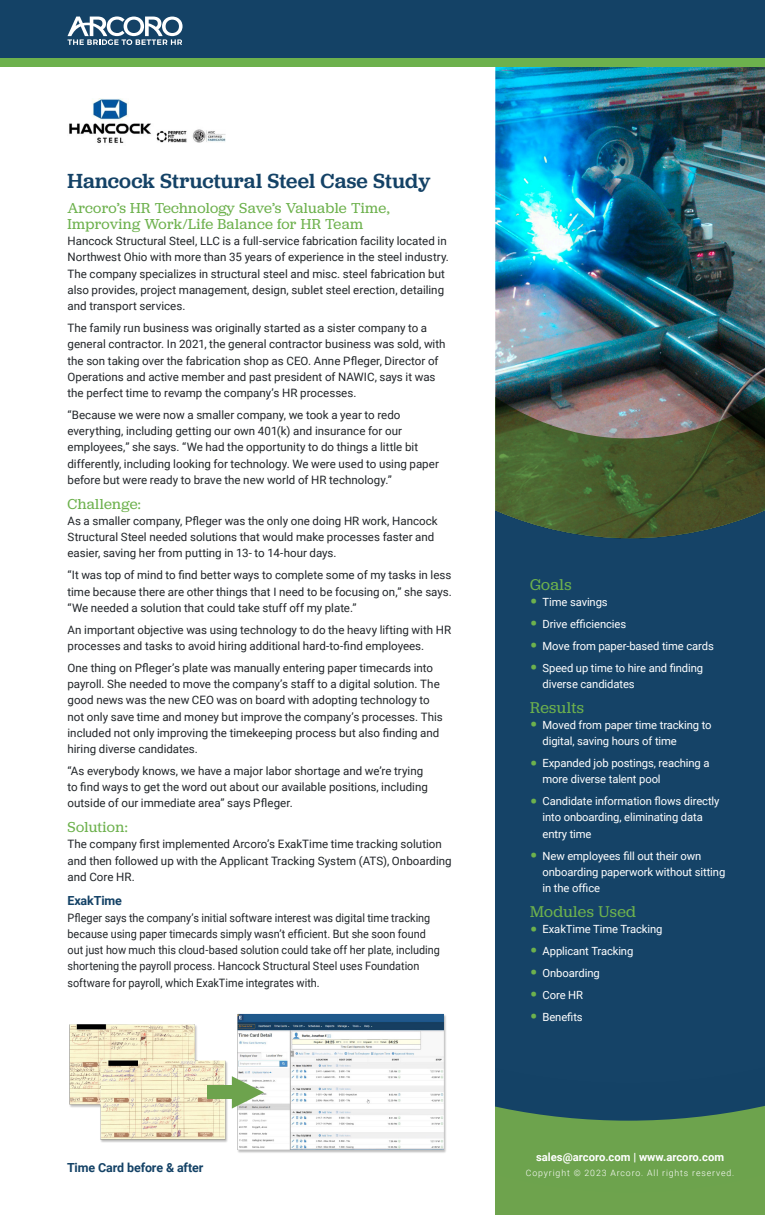
<style>
.page{position:relative;width:765px;height:1215px;background:#fff}
.page>*{position:absolute;margin:0;border:0;box-sizing:border-box;transform-origin:0 0}
.H1_Headline{font:500 21.25px "Jubilat";letter-spacing:.01em;color:#144266}
.H2_-_subhead{font:16.25px "Jubilat";letter-spacing:.025em;color:#6db14d}
.H2_-_subhead-2{font:15px/16.2px "Jubilat";letter-spacing:.02em;color:#6db14d}
.H3_-_Small_Head{font:700 12.5px "Roboto";letter-spacing:-.01em;color:#144266}
.Top_body{font:11.5px/16.2px "Roboto";color:#212529}
.Top_body-2{font:11.5px/16.2px "Roboto";color:#212529;scale:.94 1}
.small_body_-_Bullets{font:11.25px/16.2px "Roboto";letter-spacing:-.01em;color:#fff}
.t1{font:700 11.25px "Roboto";color:#fff}
.H6__Left{font:300 8.75px "Roboto";letter-spacing:.1em;color:#fff}
.s1{font-weight:900;font-size:19.25px;color:#6db14d}
</style>
<div class="page">
<div style="left:495px;top:1121px;width:270px;height:94px;background:#6da34d"></div>
<div style="left:495px;top:539px;width:270px;height:582px;background:#154367"></div>
<img style="left:495px;top:67px;width:270px;height:472px">
<div style="left:0;top:58px;width:765px;height:9px;background:#6db14d"></div>
<div style="left:0;top:0;width:765px;height:58px;background:#144266"></div>
<svg style="left:68px;top:16px;width:115px;height:29px"></svg>
<img style="left:69px;top:99px;width:157px;height:44px">
<img style="left:69px;top:1013px;width:377px;height:140px">
<div style="left:207px;top:1086px;width:41px;height:13px;background:#6da34d"></div>
<svg style="left:232px;top:1076px;width:32px;height:33px"></svg>
<p class="H1_Headline" style="left:68px;top:167px;width:364px">Hancock Structural Steel Case Study</p>
<p class="H2_-_subhead-2" style="left:68px;top:199px;width:324px">Arcoro’s HR Technology Save’s Valuable Time,<br>Improving Work/Life Balance for HR Team</p>
<p class="Top_body" style="left:68px;top:233px;width:383px">Hancock Structural Steel, LLC is a full-service fabrication facility located in Northwest Ohio with more than 35 years of experience in the steel industry.<br>The company specializes in structural steel and misc. steel fabrication but also provides, project management, design, sublet steel erection, detailing and transport services.</p>
<p class="Top_body" style="left:68px;top:319px;width:380px">The family run business was originally started as a sister company to a general contractor. In 2021, the general contractor business was sold, with the son taking over the fabrication shop as CEO. Anne Pfleger, Director of Operations and active member and past president of NAWIC, says it was the perfect time to revamp the company’s HR processes.</p>
<p class="Top_body" style="left:68px;top:406px;width:373px">“Because we were now a smaller company, we took a year to redo everything, including getting our own 401(k) and insurance for our employees,” she says. “We had the opportunity to do things a little bit differently, including looking for technology. We were used to using paper before but were ready to brave the new world of HR technology.”</p>
<p class="H2_-_subhead-2" style="left:68px;top:495px;width:75px">Challenge:</p>
<p class="Top_body" style="left:68px;top:512px;width:372px">As a smaller company, Pfleger was the only one doing HR work, Hancock<br>Structural Steel needed solutions that would make processes faster and easier, saving her from putting in 13- to 14-hour days.</p>
<p class="Top_body" style="left:68px;top:567px;width:386px;text-align:justify">“It was top of mind to find better ways to complete some of my tasks in less time because there are other things that I need to be focusing on,” she says. “We needed a solution that could take stuff off my plate.”</p>
<p class="Top_body" style="left:68px;top:621px;width:385px">An important objective was using technology to do the heavy lifting with HR processes and tasks to avoid hiring additional hard-to-find employees.</p>
<p class="Top_body" style="left:68px;top:659px;width:377px">One thing on Pfleger’s plate was manually entering paper timecards into payroll. She needed to move the company’s staff to a digital solution. The good news was the new CEO was on board with adopting technology to not only save time and money but improve the company’s processes. This included not only improving the timekeeping process but also finding and hiring diverse candidates.</p>
<p class="Top_body" style="left:68px;top:762px;width:362px">“As everybody knows, we have a major labor shortage and we’re trying to find ways to get the word out about our available positions, including outside of our immediate area” says Pfleger.</p>
<p class="H2_-_subhead-2" style="left:68px;top:819px;width:62px">Solution:</p>
<p class="Top_body" style="left:68px;top:836px;width:386px">The company first implemented Arcoro’s ExakTime time tracking solution and then followed up with the Applicant Tracking System (ATS), Onboarding and Core HR.</p>
<p class="H3_-_Small_Head" style="left:68px;top:892px;width:56px">ExakTime</p>
<p class="Top_body-2" style="left:68px;top:909px;width:398px">Pfleger says the company’s initial software interest was digital time tracking because using paper timecards simply wasn’t efficient. But she soon found out just how much this cloud-based solution could take off her plate, including shortening the payroll process. Hancock Structural Steel uses Foundation software for payroll, which ExakTime integrates with.</p>
<p class="H3_-_Small_Head" style="left:67px;top:1159px;width:138px">Time Card before &amp; after</p>
<p class="H2_-_subhead" style="left:530px;top:574px;width:43px">Goals</p>
<p class="small_body_-_Bullets" style="left:530px;top:593px;width:79px"><span class="s1">•</span> Time savings</p>
<p class="small_body_-_Bullets" style="left:530px;top:615px;width:98px"><span class="s1">•</span> Drive efficiencies</p>
<p class="small_body_-_Bullets" style="left:530px;top:637px;width:185px"><span class="s1">•</span> Move from paper-based time cards</p>
<p class="small_body_-_Bullets" style="left:543px;top:659px;width:162px;text-indent:-12px"><span class="s1">•</span> Speed up time to hire and finding diverse candidates</p>
<p class="H2_-_subhead" style="left:530px;top:697px;width:56px">Results</p>
<p class="small_body_-_Bullets" style="left:543px;top:716px;width:171px;text-indent:-12px"><span class="s1">•</span> Moved from paper time tracking to digital, saving hours of time</p>
<p class="small_body_-_Bullets" style="left:543px;top:754px;width:169px;text-indent:-12px"><span class="s1">•</span> Expanded job postings, reaching a more diverse talent pool</p>
<p class="small_body_-_Bullets" style="left:543px;top:793px;width:178px;text-indent:-12px"><span class="s1">•</span> Candidate information flows directly into onboarding, eliminating data entry time</p>
<p class="small_body_-_Bullets" style="left:543px;top:847px;width:184px;text-indent:-12px"><span class="s1">•</span> New employees fill out their own onboarding paperwork without sitting in the office</p>
<p class="H2_-_subhead" style="left:530px;top:901px;width:107px">Modules Used</p>
<p class="small_body_-_Bullets" style="left:530px;top:921px;width:134px"><span class="s1">•</span> ExakTime Time Tracking</p>
<p class="small_body_-_Bullets" style="left:530px;top:942px;width:105px"><span class="s1">•</span> Applicant Tracking</p>
<p class="small_body_-_Bullets" style="left:530px;top:964px;width:71px"><span class="s1">•</span> Onboarding</p>
<p class="small_body_-_Bullets" style="left:530px;top:986px;width:55px"><span class="s1">•</span> Core HR</p>
<p class="small_body_-_Bullets" style="left:530px;top:1008px;width:54px"><span class="s1">•</span> Benefits</p>
<p class="t1" style="left:536px;top:1149px;width:190px">sales@arcoro.com | www.arcoro.com</p>
<p class="H6__Left" style="left:526px;top:1166px;width:210px">Copyright © 2023 Arcoro. All rights reserved.</p>
</div>
